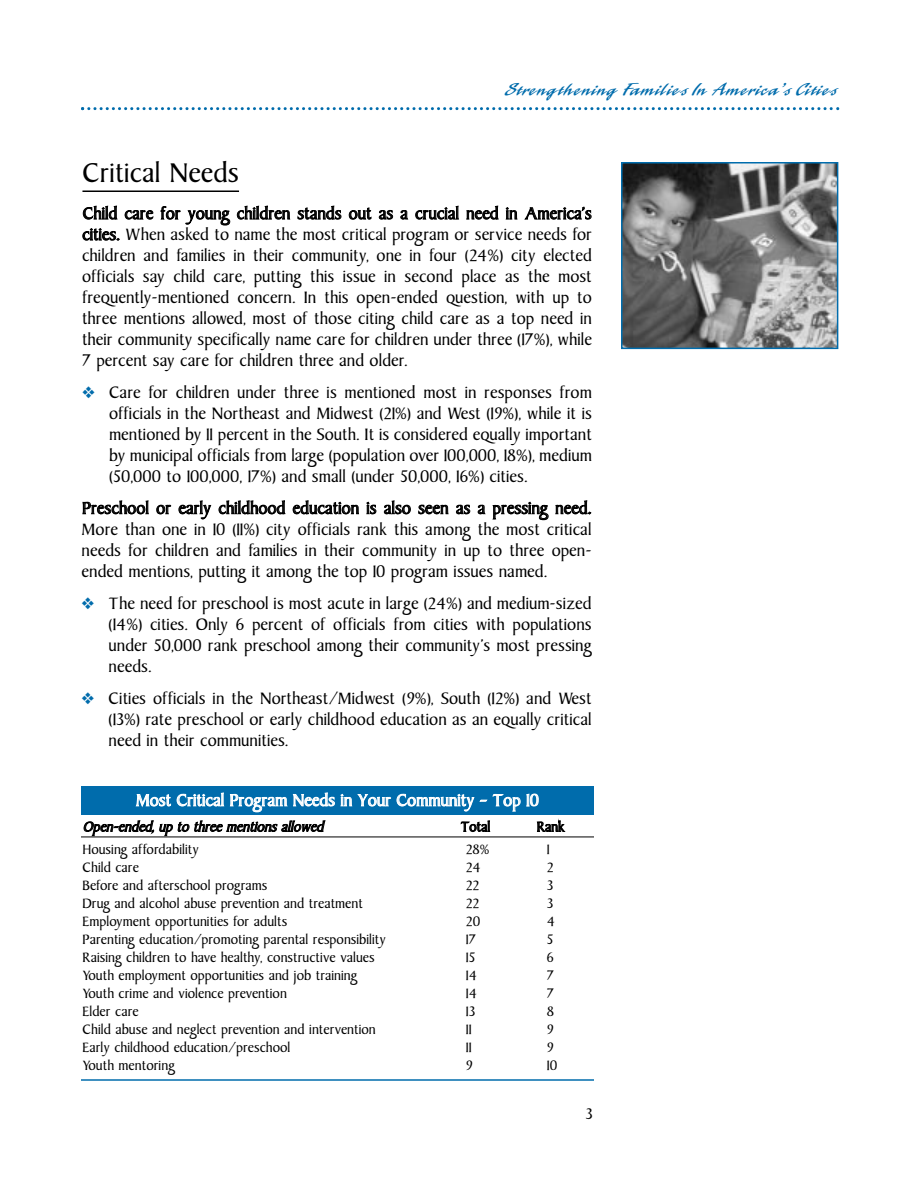
<style>
.page{position:relative;width:918px;height:1188px;background:#fff}
.page>*{position:absolute;margin:0;border:0;box-sizing:border-box;transform-origin:0 0}
.t1{font:27px "Baker Signet";color:#000}
.t2{font:18px "Laser ICG";letter-spacing:-.03em;color:#006cac}
.t3{font:16.5px/21px "Baker Signet";color:#000;text-align:justify}
.t4{font:16.5px "Baker Signet";color:#fff}
.t5{font:15px "Baker Signet";color:#000}
.t6{font:13.5px "Baker Signet";color:#000}
.t7{font:italic 13.5px "Baker Signet";color:#000}
.s1{color:#006cac}
</style>
<div class="page">
<div style="left:81px;top:787px;width:513px;height:28px;background:#006cac"></div>
<hr style="left:82px;top:190px;width:157px;height:2px;background:#000">
<svg style="left:81px;top:107px;width:758px;height:3px"></svg>
<hr style="left:81px;top:837px;width:513px;height:1px;background:#000">
<hr style="left:81px;top:1079px;width:513px;height:2px;background:#006cac">
<img style="left:624px;top:165px;width:211px;height:181px">
<div style="left:621px;top:162px;width:217px;height:187px;border:2px solid #006cac"></div>
<p class="t2" style="left:504px;top:83px;width:334px">Strengthening Families In America’s Cities</p>
<h1 class="t1" style="left:82px;top:163px;width:158px">Critical Needs</h1>
<p class="t3" style="left:82px;top:205px;width:512px">Child care for young children stands out as a crucial need in America’s cities. When asked to name the most critical program or service needs for children and families in their community, one in four (24%) city elected officials say child care, putting this issue in second place as the most frequently-mentioned concern. In this open-ended question, with up to three mentions allowed, most of those citing child care as a top need in their community specifically name care for children under three (17%), while 7 percent say care for children three and older.</p>
<p class="t3" style="left:109px;top:384px;width:484px;text-indent:-27px"><span class="s1">❖</span> Care for children under three is mentioned most in responses from officials in the Northeast and Midwest (21%) and West (19%), while it is mentioned by 11 percent in the South. It is considered equally important by municipal officials from large (population over 100,000, 18%), medium (50,000 to 100,000, 17%) and small (under 50,000, 16%) cities.</p>
<p class="t3" style="left:82px;top:500px;width:512px">Preschool or early childhood education is also seen as a pressing need.<br>More than one in 10 (11%) city officials rank this among the most critical needs for children and families in their community in up to three open&shy;ended mentions, putting it among the top 10 program issues named.</p>
<p class="t3" style="left:109px;top:595px;width:485px;text-indent:-27px"><span class="s1">❖</span> The need for preschool is most acute in large (24%) and medium-sized (14%) cities. Only 6 percent of officials from cities with populations under 50,000 rank preschool among their community’s most pressing needs.</p>
<p class="t3" style="left:109px;top:690px;width:485px;text-indent:-27px"><span class="s1">❖</span> Cities officials in the Northeast/Midwest (9%), South (12%) and West (13%) rate preschool or early childhood education as an equally critical need in their communities.</p>
<p class="t4" style="left:136px;top:794px;width:405px">Most Critical Program Needs in Your Community – Top 10</p>
<p class="t7" style="left:83px;top:822px;width:245px">Open-ended, up to three mentions allowed</p>
<p class="t6" style="left:461px;top:822px;width:31px">Total</p>
<p class="t6" style="left:537px;top:822px;width:29px">Rank</p>
<p class="t6" style="left:83px;top:845px;width:118px">Housing affordability</p>
<p class="t6" style="left:466px;top:845px;width:25px">28%</p>
<p class="t6" style="left:547px;top:845px;width:4px">1</p>
<p class="t6" style="left:83px;top:863px;width:58px">Child care</p>
<p class="t6" style="left:466px;top:863px;width:16px">24</p>
<p class="t6" style="left:547px;top:863px;width:8px">2</p>
<p class="t6" style="left:83px;top:881px;width:187px">Before and afterschool programs</p>
<p class="t6" style="left:466px;top:881px;width:15px">22</p>
<p class="t6" style="left:547px;top:881px;width:8px">3</p>
<p class="t6" style="left:83px;top:899px;width:282px">Drug and alcohol abuse prevention and treatment</p>
<p class="t6" style="left:466px;top:899px;width:15px">22</p>
<p class="t6" style="left:547px;top:899px;width:8px">3</p>
<p class="t6" style="left:83px;top:917px;width:206px">Employment opportunities for adults</p>
<p class="t6" style="left:466px;top:917px;width:16px">20</p>
<p class="t6" style="left:547px;top:917px;width:10px">4</p>
<p class="t6" style="left:83px;top:935px;width:305px">Parenting education/promoting parental responsibility</p>
<p class="t6" style="left:466px;top:935px;width:12px">17</p>
<p class="t6" style="left:547px;top:935px;width:8px">5</p>
<p class="t6" style="left:83px;top:953px;width:294px">Raising children to have healthy, constructive values</p>
<p class="t6" style="left:466px;top:953px;width:11px">15</p>
<p class="t6" style="left:547px;top:953px;width:8px">6</p>
<p class="t6" style="left:83px;top:971px;width:277px">Youth employment opportunities and job training</p>
<p class="t6" style="left:466px;top:971px;width:13px">14</p>
<p class="t6" style="left:547px;top:971px;width:9px">7</p>
<p class="t6" style="left:83px;top:989px;width:206px">Youth crime and violence prevention</p>
<p class="t6" style="left:466px;top:989px;width:13px">14</p>
<p class="t6" style="left:547px;top:989px;width:9px">7</p>
<p class="t6" style="left:83px;top:1007px;width:58px">Elder care</p>
<p class="t6" style="left:466px;top:1007px;width:11px">13</p>
<p class="t6" style="left:547px;top:1007px;width:9px">8</p>
<p class="t6" style="left:83px;top:1025px;width:295px">Child abuse and neglect prevention and intervention</p>
<p class="t6" style="left:466px;top:1025px;width:7px">11</p>
<p class="t6" style="left:547px;top:1025px;width:8px">9</p>
<p class="t6" style="left:83px;top:1043px;width:210px">Early childhood education/preschool</p>
<p class="t6" style="left:466px;top:1043px;width:7px">11</p>
<p class="t6" style="left:547px;top:1043px;width:8px">9</p>
<p class="t6" style="left:83px;top:1061px;width:94px">Youth mentoring</p>
<p class="t6" style="left:466px;top:1061px;width:8px">9</p>
<p class="t6" style="left:547px;top:1061px;width:12px">10</p>
<p class="t5" style="left:585px;top:1108px;width:9px">3</p>
</div>
